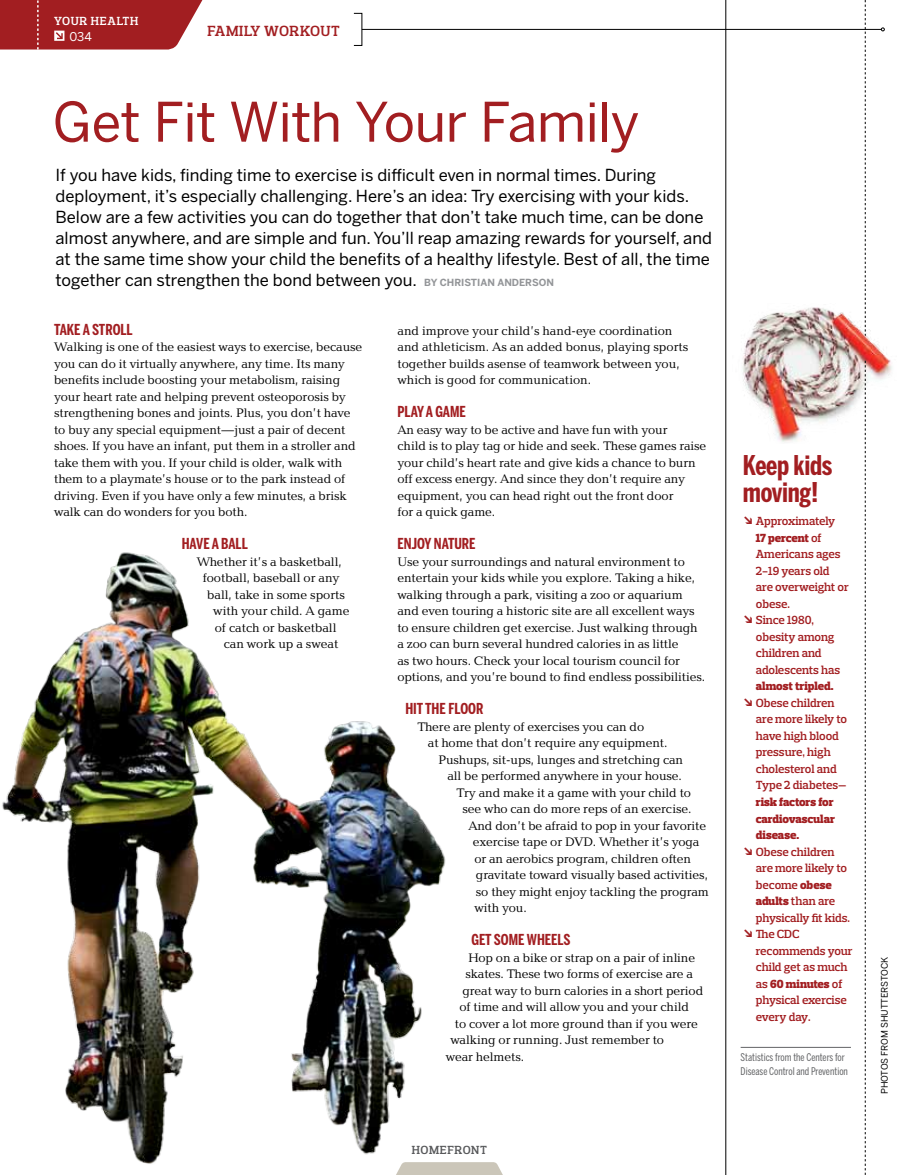
<style>
.page{position:relative;width:905px;height:1175px;background:#fff}
.page>*{position:absolute;margin:0;border:0;box-sizing:border-box;transform-origin:0 0}
.t1{font:54px "Benton Sans";letter-spacing:-.015em;color:#a21e21}
.t2{font:700 27px/27px "Benton Sans Comp";letter-spacing:-.01em;color:#a21e21}
.t3{font:16.5px/21px "Benton Sans";color:#000}
.t4{font:700 15px "Benton Sans Comp";color:#a21e21}
.t5{font:600 15px "Prelo Slab";letter-spacing:.045em;color:#a21e21}
.t6{font:12.75px/16.5px "Baltica";letter-spacing:-.005em;color:#000}
.t7{font:600 12px/16.5px "Prelo Slab";color:#a21e21}
.t8{font:900 12px/16.5px "Prelo Slab";color:#a21e21;text-align:justify}
.t9{font:600 12px "Prelo Slab";letter-spacing:.065em;color:#fff}
.t10{font:600 12px "Prelo Slab";letter-spacing:.045em;color:#58595b}
.t11{font:12px "Benton Sans";color:#fff}
.t12{font:10.5px/13.5px "Benton Sans Comp";color:#636466}
.t13{font:9px "Benton Sans";letter-spacing:-.005em;color:#000}
.s1{font-weight:700;font-size:9.75px;color:#939598}
.s2{font-weight:900}
</style>
<div class="page">
<svg style="left:865px;top:0;width:1px;height:303px"></svg>
<img style="left:742px;top:303px;width:150px;height:140px">
<hr style="left:740px;top:1047px;width:110px;height:1px;background:#636466">
<img style="left:2px;top:552px;width:444px;height:612px">
<svg style="left:308px;top:839px;width:9px;height:6px"></svg>
<svg style="left:865px;top:361px;width:1px;height:813px"></svg>
<svg style="left:389px;top:1162px;width:113px;height:12px"></svg>
<svg style="left:0;top:0;width:203px;height:50px;background:#aa3235"></svg>
<hr style="left:362px;top:29px;width:519px;height:1px;background:#000">
<hr style="left:725px;top:0;width:1px;height:1174px;background:#000">
<p class="t9" style="left:54px;top:13px;width:85px">Your Health</p>
<p class="t11" style="left:69px;top:29px;width:24px">034</p>
<p class="t5" style="left:207px;top:22px;width:114px">family WORKOUT</p>
<h1 class="t1" style="left:52px;top:90px;width:588px">Get Fit With Your Family</h1>
<p class="t3" style="left:55px;top:164px;width:658px">If you have kids, finding time to exercise is difficult even in normal times. During deployment, it’s especially challenging. Here’s an idea: Try exercising with your kids.<br>Below are a few activities you can do together that don’t take much time, can be done almost anywhere, and are simple and fun. You’ll reap amazing rewards for yourself, and at the same time show your child the benefits of a healthy lifestyle. Best of all, the time together can strengthen the bond between you. <span class="s1">BY CH RISTIAN ANDERSON</span></p>
<p class="t4" style="left:54px;top:320px;width:80px">TAKE A STROLL</p>
<p class="t6" style="left:54px;top:339px;width:310px">Walking is one of the easiest ways to exercise, because you can do it virtually anywhere, any time. Its many benefits include boosting your metabolism, raising your heart rate and helping prevent osteoporosis by strengthening bones and joints. Plus, you don’t have to buy any special equipment—just a pair of decent shoes. If you have an infant, put them in a stroller and take them with you. If your child is older, walk with them to a playmate’s house or to the park instead of driving. Even if you have only a few minutes, a brisk walk can do wonders for you both.</p>
<p class="t4" style="left:182px;top:535px;width:68px">HAVE A BALL</p>
<p class="t6" style="left:197px;top:553px;width:147px">Whether it’s a basketball,</p>
<p class="t6" style="left:203px;top:570px;width:138px">football, baseball or any</p>
<p class="t6" style="left:207px;top:586px;width:139px">ball, take in some sports</p>
<p class="t6" style="left:213px;top:603px;width:138px">with your child. A game</p>
<p class="t6" style="left:215px;top:619px;width:123px">of catch or basketball</p>
<p class="t6" style="left:224px;top:636px;width:116px">can work up a sweat</p>
<p class="t6" style="left:397px;top:322px;width:292px">and improve your child’s hand-eye coordination and athleticism. As an added bonus, playing sports together builds asense of teamwork between you, which is good for communication.</p>
<p class="t4" style="left:397px;top:403px;width:70px">PLAY A GAME</p>
<p class="t6" style="left:397px;top:421px;width:310px">An easy way to be active and have fun with your<br>child is to play tag or hide and seek. These games raise your child’s heart rate and give kids a chance to burn off excess energy. And since they don’t require any equipment, you can head right out the front door<br>for a quick game.</p>
<p class="t4" style="left:397px;top:535px;width:80px">ENJOY NATURE</p>
<p class="t6" style="left:397px;top:553px;width:309px">Use your surroundings and natural environment to entertain your kids while you explore. Taking a hike, walking through a park, visiting a zoo or aquarium and even touring a historic site are all excellent ways to ensure children get exercise. Just walking through a zoo can burn several hundred calories in as little<br>as two hours. Check your local tourism council for options, and you’re bound to find endless possibilities.</p>
<p class="t4" style="left:405px;top:700px;width:77px">HIT THE FLOOR</p>
<p class="t6" style="left:417px;top:718px;width:228px">There are plenty of exercises you can do</p>
<p class="t6" style="left:428px;top:735px;width:241px">at home that don’t require any equipment.</p>
<p class="t6" style="left:438px;top:751px;width:246px">Pushups, sit-ups, lunges and stretching can</p>
<p class="t6" style="left:447px;top:768px;width:236px">all be performed anywhere in your house.</p>
<p class="t6" style="left:456px;top:784px;width:236px">Try and make it a game with your child to</p>
<p class="t6" style="left:462px;top:801px;width:230px">see who can do more reps of an exercise.</p>
<p class="t6" style="left:468px;top:817px;width:239px">And don’t be afraid to pop in your favorite</p>
<p class="t6" style="left:473px;top:834px;width:228px">exercise tape or DVD. Whether it’s yoga</p>
<p class="t6" style="left:474px;top:850px;width:218px">or an aerobics program, children often</p>
<p class="t6" style="left:476px;top:867px;width:233px">gravitate toward visually based activities,</p>
<p class="t6" style="left:476px;top:883px;width:234px">so they might enjoy tackling the program</p>
<p class="t6" style="left:474px;top:900px;width:54px">with you.</p>
<p class="t4" style="left:471px;top:931px;width:101px">GET SOME WHEELS</p>
<p class="t6" style="left:468px;top:949px;width:228px">Hop on a bike or strap on a pair of inline</p>
<p class="t6" style="left:465px;top:966px;width:229px">skates. These two forms of exercise are a</p>
<p class="t6" style="left:462px;top:982px;width:242px">great way to burn calories in a short period</p>
<p class="t6" style="left:459px;top:999px;width:231px">of time and will allow you and your child</p>
<p class="t6" style="left:455px;top:1015px;width:244px">to cover a lot more ground than if you were</p>
<p class="t6" style="left:450px;top:1032px;width:215px">walking or running. Just remember to</p>
<p class="t6" style="left:446px;top:1048px;width:80px">wear helmets.</p>
<p class="t10" style="left:412px;top:1142px;width:77px">homefront</p>
<h2 class="t2" style="left:742px;top:452px;width:91px">KEEP KIDS<br>MOVING!</h2>
<p class="t7" style="left:755px;top:513px;width:94px">Approximately<br><span class="s2">17 percent</span> of<br>Americans ages<br>2-19 years old are overweight or obese.<br>Since 1980, obesity among children and adolescents has</p>
<p class="t8" style="left:755px;top:678px;width:79px">almost tripled.</p>
<p class="t7" style="left:755px;top:694px;width:93px">Obese children are more likely to have high blood pressure, high cholesterol and<br>Type 2 diabetes—</p>
<p class="t8" style="left:755px;top:793px;width:80px">risk factors for cardiovascular disease.</p>
<p class="t7" style="left:755px;top:843px;width:98px">Obese children are more likely to become <span class="s2">obese adults</span> than are physically fit kids.<br>The CDC recommends your child get as much as <span class="s2">60 minutes</span> of physical exercise every day.</p>
<p class="t12" style="left:740px;top:1050px;width:109px">Statistics from the Centers for<br>Disease Control and Prevention</p>
<p class="t13" style="left:879px;top:1094px;width:137px;rotate:-90deg">photos from shutterstock</p>
</div>
